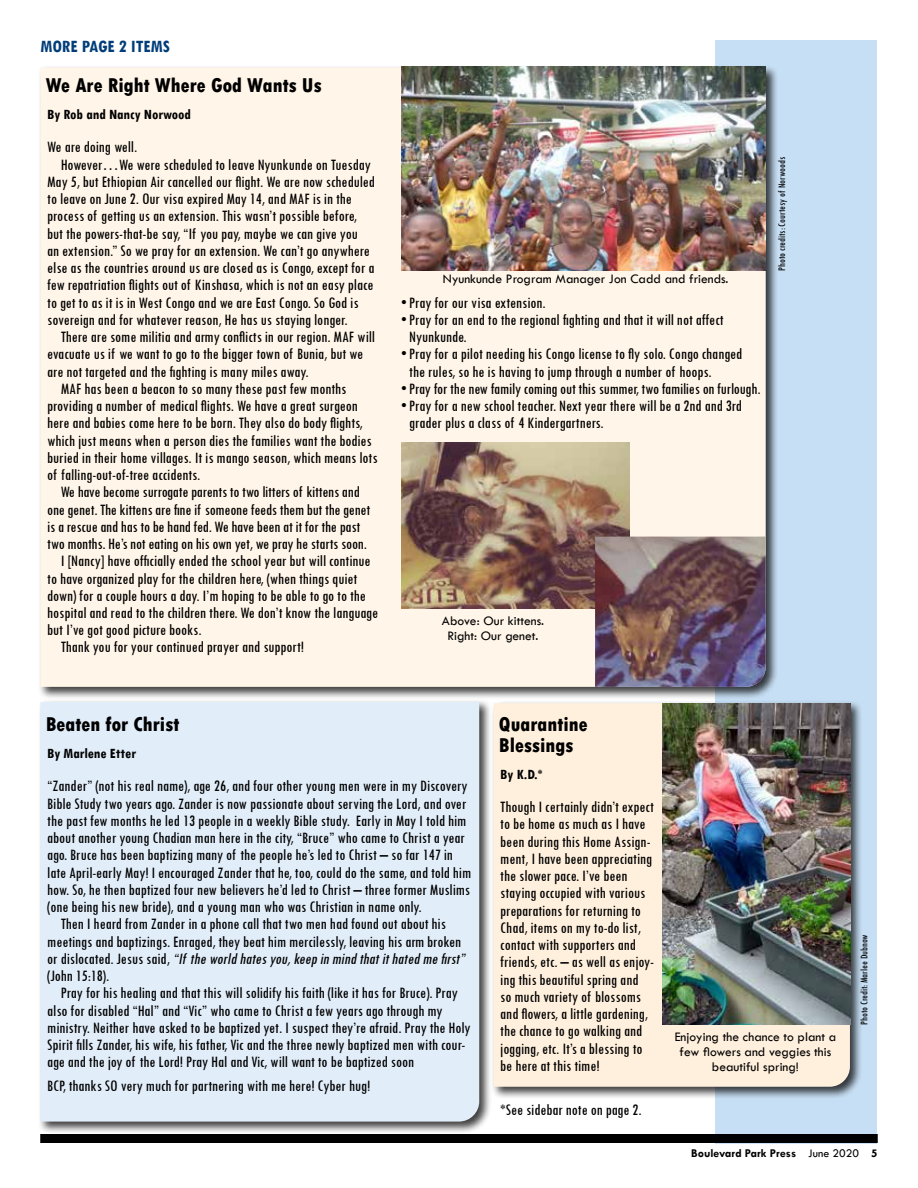
<style>
.page{position:relative;width:918px;height:1188px;background:#fff}
.page>*{position:absolute;margin:0;border:0;box-sizing:border-box;transform-origin:0 0}
.t1{font:800 condensed 21px/21px "Tw Cen";color:#000}
.t2{font:700 condensed 18.3px "Tw Cen";color:#003d79}
.t3{font:condensed 16.5px/17.2px "Tw Cen";color:#000}
.t4{font:italic condensed 16.5px "Tw Cen";color:#000}
.t5{font:700 condensed 15px "Tw Cen";color:#000}
.t6{font:13.5px/15px "Tw Cen";color:#000;text-align:center}
.t7{font:700 12px "Tw Cen";color:#000}
.t8{font:condensed 10.5px "Tw Cen";color:#000}
.s1{font-style:normal}
.s2{font-weight:400}
</style>
<div class="page">
<div style="left:716px;top:40px;width:162px;height:1104px;background:#c7dff4"></div>
<div style="left:40px;top:1134px;width:838px;height:9px;background:#000"></div>
<div style="left:491px;top:700px;width:372px;height:399px;background:#000;opacity:.75"></div>
<div style="left:494px;top:703px;width:356px;height:384px;background:#fff0dd"></div>
<div style="left:37px;top:64px;width:741px;height:635px;background:#000;opacity:.75"></div>
<div style="left:40px;top:68px;width:726px;height:619px;background:#fff5e8"></div>
<img style="left:402px;top:443px;width:227px;height:166px">
<img style="left:595px;top:537px;width:171px;height:150px">
<div style="left:37px;top:699px;width:455px;height:435px;background:#000;opacity:.75"></div>
<div style="left:40px;top:702px;width:439px;height:420px;background:#e1edf9"></div>
<img style="left:402px;top:67px;width:364px;height:204px">
<img style="left:662px;top:704px;width:188px;height:321px">
<p class="t2" style="left:40px;top:36px;width:131px">MORE PAGE 2 ITEMS</p>
<p class="t1" style="left:46px;top:75px;width:277px">We Are Right Where God Wants Us</p>
<p class="t5" style="left:47px;top:106px;width:145px">By Rob and Nancy Norwood</p>
<p class="t3" style="left:47px;top:138px;width:91px">We are doing well.</p>
<p class="t3" style="left:61px;top:155px;width:312px">However…We were scheduled to leave Nyunkunde on Tuesday</p>
<p class="t3" style="left:47px;top:173px;width:329px">May 5, but Ethiopian Air cancelled our flight. We are now scheduled</p>
<p class="t3" style="left:47px;top:190px;width:306px">to leave on June 2. Our visa expired May 14, and MAF is in the</p>
<p class="t3" style="left:47px;top:207px;width:311px">process of getting us an extension. This wasn’t possible before,</p>
<p class="t3" style="left:47px;top:224px;width:312px">but the powers-that-be say, “If you pay, maybe we can give you</p>
<p class="t3" style="left:47px;top:242px;width:324px">an extension.” So we pray for an extension. We can’t go anywhere</p>
<p class="t3" style="left:47px;top:259px;width:329px">else as the countries around us are closed as is Congo, except for a</p>
<p class="t3" style="left:47px;top:276px;width:328px">few repatriation flights out of Kinshasa, which is not an easy place</p>
<p class="t3" style="left:47px;top:293px;width:313px">to get to as it is in West Congo and we are East Congo. So God is</p>
<p class="t3" style="left:47px;top:311px;width:302px">sovereign and for whatever reason, He has us staying longer.</p>
<p class="t3" style="left:61px;top:328px;width:316px">There are some militia and army conflicts in our region. MAF will</p>
<p class="t3" style="left:47px;top:345px;width:317px">evacuate us if we want to go to the bigger town of Bunia, but we</p>
<p class="t3" style="left:47px;top:362px;width:263px">are not targeted and the fighting is many miles away.</p>
<p class="t3" style="left:61px;top:380px;width:287px">MAF has been a beacon to so many these past few months</p>
<p class="t3" style="left:47px;top:397px;width:312px">providing a number of medical flights. We have a great surgeon</p>
<p class="t3" style="left:47px;top:414px;width:317px">here and babies come here to be born. They also do body flights,</p>
<p class="t3" style="left:47px;top:431px;width:326px">which just means when a person dies the families want the bodies</p>
<p class="t3" style="left:47px;top:449px;width:332px">buried in their home villages. It is mango season, which means lots</p>
<p class="t3" style="left:47px;top:466px;width:155px">of falling-out-of-tree accidents.</p>
<p class="t3" style="left:61px;top:483px;width:300px">We have become surrogate parents to two litters of kittens and</p>
<p class="t3" style="left:47px;top:500px;width:324px">one genet. The kittens are fine if someone feeds them but the genet</p>
<p class="t3" style="left:47px;top:518px;width:314px">is a rescue and has to be hand fed. We have been at it for the past</p>
<p class="t3" style="left:47px;top:535px;width:321px">two months. He’s not eating on his own yet, we pray he starts soon.</p>
<p class="t3" style="left:61px;top:552px;width:311px">I [Nancy] have officially ended the school year but will continue</p>
<p class="t3" style="left:47px;top:569px;width:312px">to have organized play for the children here, (when things quiet</p>
<p class="t3" style="left:47px;top:587px;width:320px">down) for a couple hours a day. I’m hoping to be able to go to the</p>
<p class="t3" style="left:47px;top:604px;width:332px">hospital and read to the children there. We don’t know the language</p>
<p class="t3" style="left:47px;top:621px;width:156px">but I’ve got good picture books.</p>
<p class="t3" style="left:61px;top:638px;width:245px">Thank you for your continued prayer and support!</p>
<p class="t6" style="left:443px;top:271px;width:287px">Nyunkunde Program Manager Jon Cadd and friends.</p>
<p class="t3" style="left:401px;top:294px;width:146px">•Pray for our visa extension.</p>
<p class="t3" style="left:409px;top:311px;width:316px;text-indent:-8px">•Pray for an end to the regional fighting and that it will not affect<br>Nyunkunde.</p>
<p class="t3" style="left:409px;top:345px;width:334px;text-indent:-8px">•Pray for a pilot needing his Congo license to fly solo. Congo changed the rules, so he is having to jump through a number of hoops.</p>
<p class="t3" style="left:401px;top:380px;width:361px">• Pray for the new family coming out this summer, two families on furlough.</p>
<p class="t3" style="left:409px;top:397px;width:334px;text-indent:-8px">•Pray for a new school teacher. Next year there will be a 2nd and 3rd grader plus a class of 4 Kindergartners.</p>
<p class="t8" style="left:775px;top:271px;width:115px;rotate:-90deg">Photo credits: Courtesy of Norwoods</p>
<p class="t6" style="left:442px;top:613px;width:104px">Above: Our kittens.<br>Right: Our genet.</p>
<p class="t1" style="left:46px;top:714px;width:135px">Beaten for Christ</p>
<p class="t5" style="left:47px;top:745px;width:90px">By Marlene Etter</p>
<p class="t3" style="left:47px;top:777px;width:422px">“Zander” (not his real name), age 26, and four other young men were in my Discovery</p>
<p class="t3" style="left:47px;top:794px;width:421px">Bible Study two years ago. Zander is now passionate about serving the Lord, and over</p>
<p class="t3" style="left:47px;top:812px;width:421px">the past few months he led 13 people in a weekly Bible study. Early in May I told him</p>
<p class="t3" style="left:47px;top:829px;width:419px">about another young Chadian man here in the city, “Bruce” who came to Christ a year</p>
<p class="t3" style="left:47px;top:846px;width:407px">ago. Bruce has been baptizing many of the people he’s led to Christ – so far 147 in</p>
<p class="t3" style="left:47px;top:863px;width:425px">late April-early May! I encouraged Zander that he, too, could do the same, and told him</p>
<p class="t3" style="left:47px;top:881px;width:424px">how. So, he then baptized four new believers he’d led to Christ – three former Muslims</p>
<p class="t3" style="left:47px;top:898px;width:376px">(one being his new bride), and a young man who was Christian in name only.</p>
<p class="t3" style="left:61px;top:915px;width:387px">Then I heard from Zander in a phone call that two men had found out about his</p>
<p class="t3" style="left:47px;top:932px;width:415px">meetings and baptizings. Enraged, they beat him mercilessly, leaving his arm broken</p>
<p class="t4" style="left:47px;top:949px;width:422px"><span class="s1">o r d i s l o c a t e d . J e s u s s a i d ,</span> “If theworldhatesyou,keepinmindthatithatedmefirst”</p>
<p class="t3" style="left:47px;top:967px;width:63px">(John 15:18).</p>
<p class="t3" style="left:61px;top:984px;width:399px">Pray for his healing and that this will solidify his faith (like it has for Bruce). Pray</p>
<p class="t3" style="left:47px;top:1001px;width:397px">also for disabled “Hal” and “Vic” who came to Christ a few years ago through my</p>
<p class="t3" style="left:47px;top:1019px;width:425px">ministry. Neither have asked to be baptized yet. I suspect they’re afraid. Pray the Holy</p>
<p class="t3" style="left:47px;top:1036px;width:419px">Spirit fills Zander, his wife, his father, Vic and the three newly baptized men with cour-</p>
<p class="t3" style="left:47px;top:1053px;width:368px">age and the joy of the Lord! Pray Hal and Vic, will want to be baptized soon</p>
<p class="t3" style="left:47px;top:1077px;width:325px">BCP, thanks SO very much for partnering with me here! Cyber hug!</p>
<p class="t1" style="left:499px;top:714px;width:90px">Quarantine<br>Blessings</p>
<p class="t5" style="left:500px;top:765px;width:44px">By K.D.*</p>
<p class="t3" style="left:500px;top:798px;width:155px">Though I certainly didn’t expect to be home as much as I have been during this Home Assign&shy;ment, I have been appreciating the slower pace. I’ve been staying occupied with various preparations for returning to<br>Chad, items on my to-do list, contact with supporters and friends, etc. – as well as enjoy&shy;ing this beautiful spring and<br>so much variety of blossoms and flowers, a little gardening, the chance to go walking and jogging, etc. It’s a blessing to be here at this time!</p>
<p class="t3" style="left:500px;top:1101px;width:143px">*See sidebar note on page 2.</p>
<p class="t6" style="left:675px;top:1029px;width:163px">Enjoying the chance to plant a few flowers and veggies this beautiful spring!</p>
<p class="t8" style="left:858px;top:1025px;width:92px;rotate:-90deg">Photo Credit: Marlee Dubnow</p>
<p class="t7" style="left:691px;top:1146px;width:188px">Boulevard Park Press <span class="s2">June 2020</span> 5</p>
</div>
